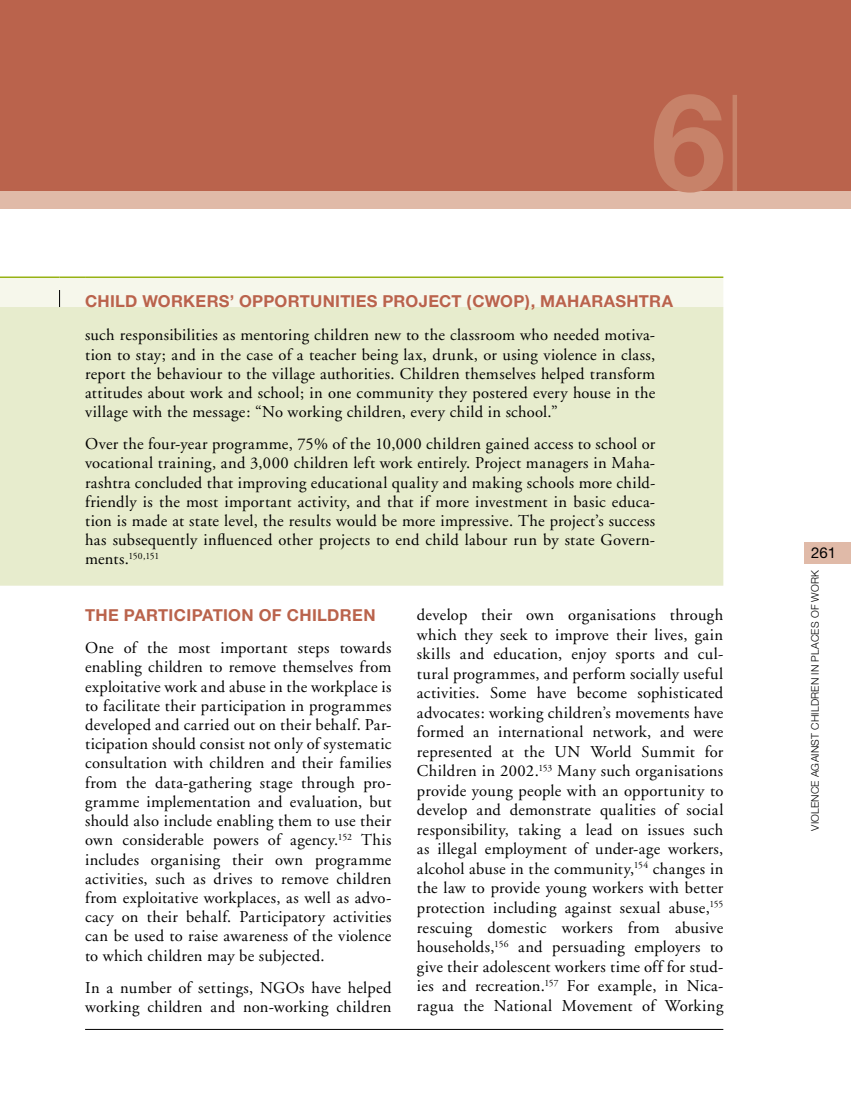
<style>
.page{position:relative;width:851px;height:1106px;background:#fff}
.page>*{position:absolute;margin:0;border:0;box-sizing:border-box;transform-origin:0 0}
.t1{font:700 135px "Helvetica Neue";color:#c78269}
.t2{font:16.5px/19.2px "Adobe Garamond";letter-spacing:.02em;color:#000;text-align:justify}
.t3{font:700 16.5px "Helvetica Neue";letter-spacing:.02em;color:#ba634c}
.t4{font:15px "Helvetica Neue";color:#000}
.t5{font:300 10.5px "Helvetica Neue";letter-spacing:.015em;color:#000}
.t6{font:9.6px "Adobe Garamond";letter-spacing:-.035em;color:#000}
.s1{font-size:16.5px}
</style>
<div class="page">
<div style="left:0;top:0;width:850px;height:191px;background:#ba634c"></div>
<div style="left:732px;top:95px;width:5px;height:96px;background:#c78269"></div>
<hr style="left:85px;top:1029px;width:638px;height:1px;background:#000">
<div style="left:804px;top:542px;width:46px;height:21px;background:#e0baa8"></div>
<div style="left:0;top:191px;width:850px;height:17px;background:#e0baa8"></div>
<div style="left:0;top:307px;width:723px;height:278px;background:#e7eccd"></div>
<hr style="left:0;top:276px;width:60px;height:2px;background:#97b214">
<hr style="left:85px;top:276px;width:638px;height:2px;background:#97b214">
<hr style="left:60px;top:276px;width:25px;height:2px;background:#97b214">
<div style="left:0;top:277px;width:723px;height:30px;background:#f6f7eb"></div>
<h1 class="t1" style="left:651px;top:59px;width:77px">6</h1>
<p class="t3" style="left:85px;top:291px;width:167px">CHILD WORKERS’ OPP</p>
<p class="t3" style="left:274px;top:291px;width:398px">ORTUNITIES PROJ ECT (CWO P), MAHARASHTRA</p>
<p class="t2" style="left:85px;top:326px;width:571px">such responsibilities as mentoring children new to the classroom who needed motiva&shy;tion to stay; and in the case of a teacher being lax, drunk, or using violence in class, report the behaviour to the village authorities. Children themselves helped transform attitudes about work and school; in one community they postered every house in the village with the message: “No working children, every child in school.”</p>
<p class="t2" style="left:85px;top:435px;width:571px">Over the four-year programme, 75% of the 10,000 children gained access to school or vocational training, and 3,000 children left work entirely. Project managers in Maha&shy;rashtra concluded that improving educational quality and making schools more child&shy;friendly is the most important activity, and that if more investment in basic educa&shy;tion is made at state level, the results would be more impressive. The project’s success has subsequently influenced other projects to end child labour run by state Govern-</p>
<p class="t6" style="left:85px;top:551px;width:76px"><span class="s1">ments.</span>150,151</p>
<p class="t3" style="left:85px;top:605px;width:292px">THE PARTICIPATION OF CHILDREN</p>
<p class="t2" style="left:85px;top:638px;width:308px">One of the most important steps towards enabling children to remove themselves from exploitative work and abuse in the workplace is to facilitate their participation in programmes developed and carried out on their behalf. Par&shy;ticipation should consist not only of systematic consultation with children and their families from the data-gathering stage through pro&shy;gramme implementation and evaluation, but should also include enabling them to use their own considerable powers of agency.<sup>152</sup> This includes organising their own programme activities, such as drives to remove children from exploitative workplaces, as well as advo&shy;cacy on their behalf. Participatory activities can be used to raise awareness of the violence to which children may be subjected.</p>
<p class="t2" style="left:85px;top:978px;width:308px">In a number of settings, NGOs have helped working children and non-working children</p>
<p class="t2" style="left:417px;top:606px;width:308px">develop their own organisations through which they seek to improve their lives, gain skills and education, enjoy sports and cul&shy;tural programmes, and perform socially useful activities. Some have become sophisticated advocates: working children’s movements have formed an international network, and were represented at the UN World Summit for Children in 2002.<sup>153</sup> Many such organisations provide young people with an opportunity to develop and demonstrate qualities of social responsibility, taking a lead on issues such as illegal employment of under-age workers, alcohol abuse in the community,<sup>154</sup> changes in the law to provide young workers with better protection including against sexual abuse,<sup>155 </sup>rescuing domestic workers from abusive households,<sup>156</sup> and persuading employers to give their adolescent workers time off for stud&shy;ies and recreation.<sup>157</sup> For example, in Nica&shy;ragua the National Movement of Working</p>
<p class="t4" style="left:810px;top:544px;width:9px">261</p>
<p class="t5" style="left:808px;top:830px;width:262px;rotate:-90deg">Violence against children in places of work</p>
</div>
